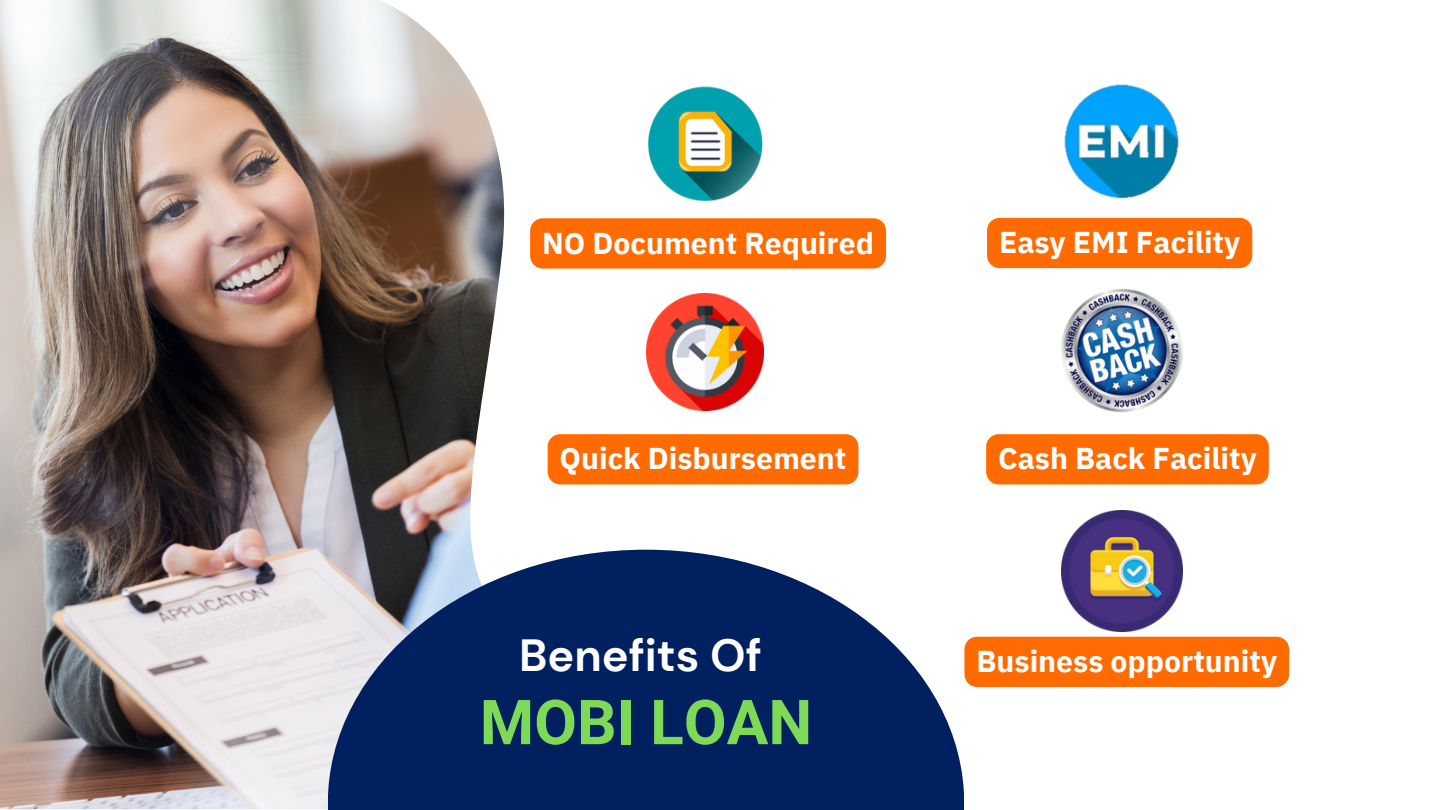
<style>
.page{position:relative;width:1440px;height:810px;background:#fff}
.page>*{position:absolute;margin:0;border:0;box-sizing:border-box;transform-origin:0 0}
.t1{font:700 62.1px "Roboto";color:#7ed957}
.t2{font:700 45px "DM Sans";color:#fff}
.t3{font:700 30px "IBM Plex Sans";color:#fefefe}
</style>
<div class="page">
<img style="left:0;top:0;width:505px;height:809px">
<img style="left:648px;top:86px;width:115px;height:116px">
<img style="left:1061px;top:288px;width:122px;height:124px">
<img style="left:646px;top:293px;width:117px;height:117px">
<img style="left:1027px;top:84px;width:190px;height:134px">
<img style="left:1061px;top:510px;width:122px;height:122px">
<svg style="left:328px;top:550px;width:635px;height:260px;background:#2e477b"></svg>
<div style="left:548px;top:434px;width:310px;height:50px;background:#ff6b00"></div>
<div style="left:530px;top:218px;width:356px;height:51px;background:#ff6b00"></div>
<div style="left:987px;top:218px;width:265px;height:50px;background:#ff6b00"></div>
<div style="left:986px;top:434px;width:283px;height:50px;background:#ff6b00"></div>
<div style="left:964px;top:637px;width:325px;height:50px;background:#ff6b00"></div>
<p class="t3" style="left:542px;top:223px;width:333px">NO Document Required</p>
<p class="t3" style="left:999px;top:222px;width:243px">Easy EMI Facility</p>
<h1 class="t3" style="left:560px;top:439px;width:288px">Quick Disbursement</h1>
<p class="t3" style="left:998px;top:439px;width:260px">Cash Back Facility</p>
<p class="t2" style="left:519px;top:626px;width:244px">Benefits Of</p>
<p class="t3" style="left:976px;top:641px;width:302px">Business opportunity</p>
<p class="t1" style="left:480px;top:687px;width:334px">MOBI LOAN</p>
</div>
